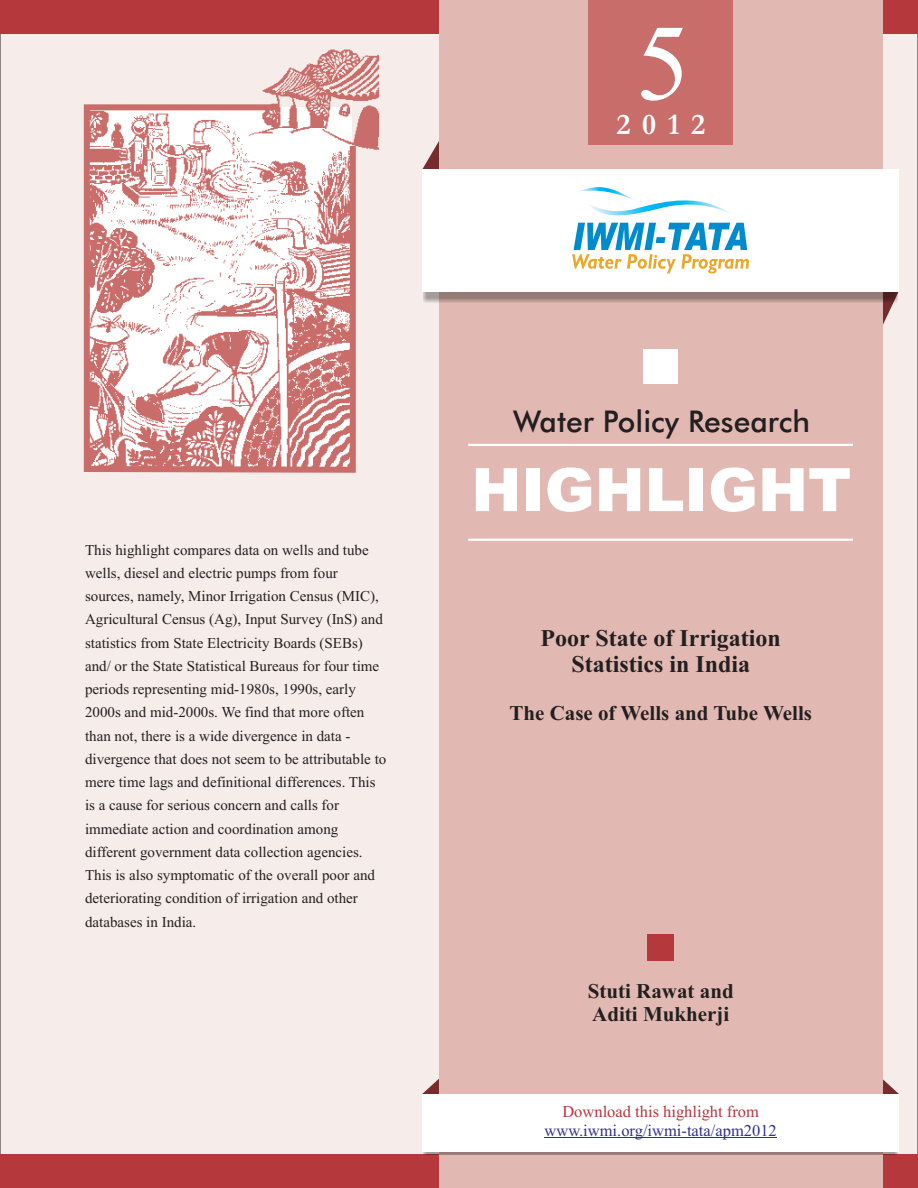
<style>
.page{position:relative;width:918px;height:1188px;background:#fff}
.page>*{position:absolute;margin:0;border:0;box-sizing:border-box;transform-origin:0 0}
.t1{font:108px "Times New Roman";color:#fff}
.t2{font:900 60px "Arial";color:#fff}
.t3{font:500 30px "Futura BT";color:#231f20}
.t4{font:700 30px "Garamond";color:#fff}
.t5{font:700 24px/26.5px "Times New Roman";color:#231f20;text-align:center}
.t6{font:700 21px/23.2px "Times New Roman";color:#231f20}
.t7{font:16.5px "Times New Roman";color:#2e3092}
.t8{font:16.5px "Times New Roman";color:#b4383c}
.t9{font:15px/23.2px "Times New Roman";color:#231f20}
</style>
<div class="page">
<div style="left:0;top:33px;width:918px;height:1122px;background:#f6ecea"></div>
<div style="left:0;top:1155px;width:918px;height:33px;background:#b4383c"></div>
<svg style="left:422px;top:129px;width:17px;height:40px"></svg>
<svg style="left:422px;top:1065px;width:17px;height:29px"></svg>
<svg style="left:882px;top:1065px;width:17px;height:29px"></svg>
<svg style="left:882px;top:291px;width:17px;height:50px"></svg>
<div style="left:0;top:0;width:918px;height:33px;background:#b4383c"></div>
<div style="left:439px;top:0;width:443px;height:1188px;background:#e1b9b2"></div>
<div style="left:648px;top:935px;width:26px;height:26px;background:#b4383c"></div>
<hr style="left:468px;top:444px;width:385px;height:2px;background:#fff">
<hr style="left:468px;top:539px;width:385px;height:2px;background:#fff">
<div style="left:643px;top:349px;width:35px;height:35px;background:#fff"></div>
<div style="left:588px;top:0;width:145px;height:145px;background:#c96d6a"></div>
<div style="left:423px;top:172px;width:475px;height:131px;background:#231f20;opacity:.39"></div>
<div style="left:422px;top:169px;width:477px;height:122px;background:#fff"></div>
<div style="left:423px;top:1109px;width:475px;height:46px;background:#231f20;opacity:.39"></div>
<div style="left:422px;top:1094px;width:477px;height:57px;background:#fff"></div>
<svg style="left:572px;top:187px;width:177px;height:86px"></svg>
<hr style="left:545px;top:1137px;width:232px;height:1px;background:#2e3092">
<svg style="left:81px;top:101px;width:278px;height:375px;background:#e0b0ae"></svg>
<img style="left:87px;top:46px;width:293px;height:424px">
<h1 class="t1" style="left:636px;top:25px;width:55px">5</h1>
<h3 class="t4" style="left:616px;top:115px;width:90px">2012</h3>
<p class="t9" style="left:85px;top:539px;width:303px">This highlight compares data on wells and tube wells, diesel and electric pumps from four sources, namely, Minor Irrigation Census (MIC), Agricultural Census (Ag), Input Survey (InS) and statistics from State Electricity Boards (SEBs) and/ or the State Statistical Bureaus for four time periods representing mid-1980s, 1990s, early 2000s and mid-2000s. We find that more often than not, there is a wide divergence in data - divergence that does not seem to be attributable to mere time lags and definitional differences. This is a cause for serious concern and calls for immediate action and coordination among different government data collection agencies.<br>This is also symptomatic of the overall poor and deteriorating condition of irrigation and other databases in India.</p>
<h3 class="t3" style="left:513px;top:409px;width:299px">Water Policy Research</h3>
<h2 class="t2" style="left:471px;top:468px;width:381px">HIGHLIGHT</h2>
<h3 class="t5" style="left:541px;top:627px;width:242px">Poor State of Irrigation<br>Statistics in India</h3>
<h3 class="t6" style="left:509px;top:704px;width:304px">The Case of Wells and Tube Wells</h3>
<h3 class="t6" style="left:588px;top:981px;width:147px">Stuti Rawat and<br>Aditi Mukherji</h3>
<p class="t8" style="left:562px;top:1106px;width:198px">Download this highlight from</p>
<p class="t7" style="left:545px;top:1124px;width:234px">www.iwmi.org/iwmi-tata/apm2012</p>
</div>
